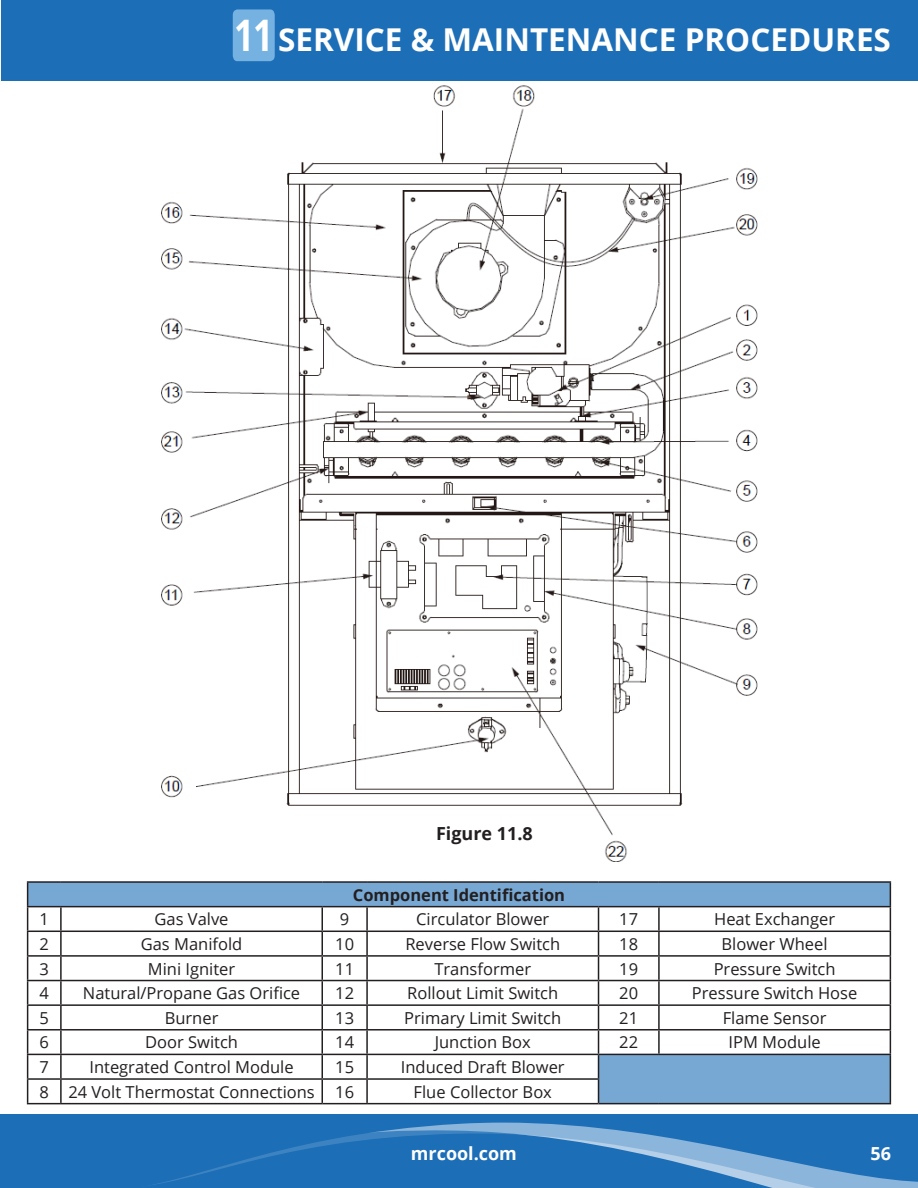
<style>
.page{position:relative;width:918px;height:1188px;background:#fff}
.page>*{position:absolute;margin:0;border:0;box-sizing:border-box;transform-origin:0 0}
.t1{font:700 43.5px "Open Sans";color:#fff;scale:.81 1}
.t2{font:700 31.5px "Open Sans";color:#fff}
.t3{font:700 18px "Open Sans";color:#fff}
.t4{font:700 18px "Open Sans";color:#231f20}
.Blue_Sub_Heads{font:16.5px "Open Sans";color:#231f20}
.Blue_Sub_Heads-2{font:700 16.5px "Open Sans";color:#231f20}
</style>
<div class="page">
<div style="left:0;top:1114px;width:918px;height:74px;background:#1c6eb7"></div>
<div style="left:1px;top:0;width:917px;height:81px;background:#1c6eb7"></div>
<svg style="left:153px;top:1122px;width:765px;height:66px"></svg>
<div style="left:233px;top:9px;width:42px;height:52px;background:#75b2e1"></div>
<img style="left:161px;top:85px;width:597px;height:777px">
<svg style="left:28px;top:883px;width:862px;height:220px"></svg>
<hr style="left:27px;top:881px;width:34px;height:2px;background:#231f20">
<hr style="left:61px;top:881px;width:261px;height:2px;background:#231f20">
<hr style="left:322px;top:881px;width:45px;height:2px;background:#231f20">
<hr style="left:367px;top:881px;width:232px;height:2px;background:#231f20">
<hr style="left:599px;top:881px;width:60px;height:2px;background:#231f20">
<hr style="left:659px;top:881px;width:232px;height:2px;background:#231f20">
<hr style="left:27px;top:906px;width:34px;height:1px;background:#231f20">
<hr style="left:61px;top:906px;width:261px;height:1px;background:#231f20">
<hr style="left:60px;top:907px;width:2px;height:24px;background:#231f20">
<hr style="left:322px;top:906px;width:45px;height:1px;background:#231f20">
<hr style="left:367px;top:906px;width:232px;height:1px;background:#231f20">
<hr style="left:366px;top:907px;width:2px;height:24px;background:#231f20">
<hr style="left:599px;top:906px;width:60px;height:1px;background:#231f20">
<hr style="left:659px;top:906px;width:232px;height:1px;background:#231f20">
<hr style="left:658px;top:907px;width:2px;height:24px;background:#231f20">
<hr style="left:27px;top:931px;width:34px;height:1px;background:#231f20">
<hr style="left:61px;top:931px;width:261px;height:1px;background:#231f20">
<hr style="left:60px;top:932px;width:2px;height:23px;background:#231f20">
<hr style="left:322px;top:931px;width:45px;height:1px;background:#231f20">
<hr style="left:367px;top:931px;width:232px;height:1px;background:#231f20">
<hr style="left:366px;top:932px;width:2px;height:23px;background:#231f20">
<hr style="left:599px;top:931px;width:60px;height:1px;background:#231f20">
<hr style="left:659px;top:931px;width:232px;height:1px;background:#231f20">
<hr style="left:658px;top:932px;width:2px;height:23px;background:#231f20">
<hr style="left:27px;top:955px;width:34px;height:2px;background:#231f20">
<hr style="left:61px;top:955px;width:261px;height:2px;background:#231f20">
<hr style="left:60px;top:957px;width:2px;height:23px;background:#231f20">
<hr style="left:322px;top:955px;width:45px;height:2px;background:#231f20">
<hr style="left:367px;top:955px;width:232px;height:2px;background:#231f20">
<hr style="left:366px;top:957px;width:2px;height:23px;background:#231f20">
<hr style="left:599px;top:955px;width:60px;height:2px;background:#231f20">
<hr style="left:659px;top:955px;width:232px;height:2px;background:#231f20">
<hr style="left:658px;top:957px;width:2px;height:23px;background:#231f20">
<hr style="left:27px;top:980px;width:34px;height:1px;background:#231f20">
<hr style="left:61px;top:980px;width:261px;height:1px;background:#231f20">
<hr style="left:60px;top:981px;width:2px;height:23px;background:#231f20">
<hr style="left:322px;top:980px;width:45px;height:1px;background:#231f20">
<hr style="left:367px;top:980px;width:232px;height:1px;background:#231f20">
<hr style="left:366px;top:981px;width:2px;height:23px;background:#231f20">
<hr style="left:599px;top:980px;width:60px;height:1px;background:#231f20">
<hr style="left:659px;top:980px;width:232px;height:1px;background:#231f20">
<hr style="left:658px;top:981px;width:2px;height:23px;background:#231f20">
<hr style="left:27px;top:1004px;width:34px;height:2px;background:#231f20">
<hr style="left:61px;top:1004px;width:261px;height:2px;background:#231f20">
<hr style="left:60px;top:1006px;width:2px;height:23px;background:#231f20">
<hr style="left:322px;top:1004px;width:45px;height:2px;background:#231f20">
<hr style="left:367px;top:1004px;width:232px;height:2px;background:#231f20">
<hr style="left:366px;top:1006px;width:2px;height:23px;background:#231f20">
<hr style="left:599px;top:1004px;width:60px;height:2px;background:#231f20">
<hr style="left:659px;top:1004px;width:232px;height:2px;background:#231f20">
<hr style="left:658px;top:1006px;width:2px;height:23px;background:#231f20">
<hr style="left:27px;top:1029px;width:34px;height:2px;background:#231f20">
<hr style="left:61px;top:1029px;width:261px;height:2px;background:#231f20">
<hr style="left:60px;top:1031px;width:2px;height:23px;background:#231f20">
<hr style="left:322px;top:1029px;width:45px;height:2px;background:#231f20">
<hr style="left:367px;top:1029px;width:232px;height:2px;background:#231f20">
<hr style="left:366px;top:1031px;width:2px;height:23px;background:#231f20">
<hr style="left:599px;top:1029px;width:60px;height:2px;background:#231f20">
<hr style="left:659px;top:1029px;width:232px;height:2px;background:#231f20">
<hr style="left:658px;top:1031px;width:2px;height:23px;background:#231f20">
<hr style="left:27px;top:1054px;width:34px;height:1px;background:#231f20">
<hr style="left:61px;top:1054px;width:261px;height:1px;background:#231f20">
<hr style="left:60px;top:1055px;width:2px;height:23px;background:#231f20">
<hr style="left:322px;top:1054px;width:45px;height:1px;background:#231f20">
<hr style="left:367px;top:1054px;width:232px;height:1px;background:#231f20">
<hr style="left:366px;top:1055px;width:2px;height:23px;background:#231f20">
<hr style="left:599px;top:1054px;width:60px;height:1px;background:#231f20">
<hr style="left:659px;top:1054px;width:232px;height:1px;background:#231f20">
<hr style="left:27px;top:1078px;width:34px;height:2px;background:#231f20">
<svg style="left:27px;top:883px;width:1px;height:220px"></svg>
<hr style="left:61px;top:1078px;width:261px;height:2px;background:#231f20">
<hr style="left:60px;top:1080px;width:2px;height:23px;background:#231f20">
<hr style="left:322px;top:1078px;width:45px;height:2px;background:#231f20">
<svg style="left:322px;top:907px;width:1px;height:196px"></svg>
<hr style="left:367px;top:1078px;width:232px;height:2px;background:#231f20">
<hr style="left:366px;top:1080px;width:2px;height:23px;background:#231f20">
<svg style="left:598px;top:907px;width:1px;height:196px"></svg>
<svg style="left:890px;top:883px;width:1px;height:220px"></svg>
<hr style="left:27px;top:1103px;width:34px;height:1px;background:#231f20">
<hr style="left:61px;top:1103px;width:261px;height:1px;background:#231f20">
<hr style="left:322px;top:1103px;width:45px;height:1px;background:#231f20">
<hr style="left:367px;top:1103px;width:232px;height:1px;background:#231f20">
<hr style="left:599px;top:1103px;width:60px;height:1px;background:#231f20">
<hr style="left:659px;top:1103px;width:232px;height:1px;background:#231f20">
<p class="t1" style="left:234px;top:5px;width:50px">11</p>
<p class="t2" style="left:278px;top:17px;width:614px">SERVICE &amp; MAINTENANCE PROCEDURES</p>
<p class="t4" style="left:436px;top:821px;width:98px">Figure 11.8</p>
<p class="Blue_Sub_Heads-2" style="left:353px;top:883px;width:214px">Component Identification</p>
<p class="Blue_Sub_Heads" style="left:40px;top:908px;width:11px">1</p>
<p class="Blue_Sub_Heads" style="left:155px;top:908px;width:76px">Gas Valve</p>
<p class="Blue_Sub_Heads" style="left:340px;top:908px;width:11px">9</p>
<p class="Blue_Sub_Heads" style="left:416px;top:908px;width:135px">Circulator Blower</p>
<p class="Blue_Sub_Heads" style="left:619px;top:908px;width:20px">17</p>
<p class="Blue_Sub_Heads" style="left:714px;top:908px;width:122px">Heat Exchanger</p>
<p class="Blue_Sub_Heads" style="left:40px;top:933px;width:11px">2</p>
<p class="Blue_Sub_Heads" style="left:141px;top:933px;width:103px">Gas Manifold</p>
<p class="Blue_Sub_Heads" style="left:335px;top:933px;width:20px">10</p>
<p class="Blue_Sub_Heads" style="left:405px;top:933px;width:156px">Reverse Flow Switch</p>
<p class="Blue_Sub_Heads" style="left:619px;top:933px;width:20px">18</p>
<p class="Blue_Sub_Heads" style="left:722px;top:933px;width:108px">Blower Wheel</p>
<p class="Blue_Sub_Heads" style="left:40px;top:957px;width:11px">3</p>
<p class="Blue_Sub_Heads" style="left:148px;top:957px;width:89px">Mini Igniter</p>
<p class="Blue_Sub_Heads" style="left:335px;top:957px;width:20px">11</p>
<p class="Blue_Sub_Heads" style="left:434px;top:957px;width:98px">Transformer</p>
<p class="Blue_Sub_Heads" style="left:619px;top:957px;width:20px">19</p>
<p class="Blue_Sub_Heads" style="left:714px;top:957px;width:123px">Pressure Switch</p>
<p class="Blue_Sub_Heads" style="left:40px;top:982px;width:11px">4</p>
<p class="Blue_Sub_Heads" style="left:83px;top:982px;width:219px">Natural/Propane Gas Orifice</p>
<p class="Blue_Sub_Heads" style="left:335px;top:982px;width:20px">12</p>
<p class="Blue_Sub_Heads" style="left:407px;top:982px;width:152px">Rollout Limit Switch</p>
<p class="Blue_Sub_Heads" style="left:619px;top:982px;width:20px">20</p>
<p class="Blue_Sub_Heads" style="left:692px;top:982px;width:167px">Pressure Switch Hose</p>
<p class="Blue_Sub_Heads" style="left:40px;top:1006px;width:11px">5</p>
<p class="Blue_Sub_Heads" style="left:165px;top:1006px;width:55px">Burner</p>
<p class="Blue_Sub_Heads" style="left:335px;top:1006px;width:20px">13</p>
<p class="Blue_Sub_Heads" style="left:404px;top:1006px;width:158px">Primary Limit Switch</p>
<p class="Blue_Sub_Heads" style="left:619px;top:1006px;width:20px">21</p>
<p class="Blue_Sub_Heads" style="left:723px;top:1006px;width:105px">Flame Sensor</p>
<p class="Blue_Sub_Heads" style="left:40px;top:1031px;width:11px">6</p>
<p class="Blue_Sub_Heads" style="left:145px;top:1031px;width:94px">Door Switch</p>
<p class="Blue_Sub_Heads" style="left:335px;top:1031px;width:20px">14</p>
<p class="Blue_Sub_Heads" style="left:435px;top:1031px;width:98px">Junction Box</p>
<p class="Blue_Sub_Heads" style="left:619px;top:1031px;width:20px">22</p>
<p class="Blue_Sub_Heads" style="left:729px;top:1031px;width:94px">IPM Module</p>
<p class="Blue_Sub_Heads" style="left:40px;top:1056px;width:11px">7</p>
<p class="Blue_Sub_Heads" style="left:89px;top:1056px;width:206px">Integrated Control Module</p>
<p class="Blue_Sub_Heads" style="left:335px;top:1056px;width:20px">15</p>
<p class="Blue_Sub_Heads" style="left:401px;top:1056px;width:165px">Induced Draft Blower</p>
<p class="Blue_Sub_Heads" style="left:40px;top:1080px;width:11px">8</p>
<p class="Blue_Sub_Heads" style="left:68px;top:1080px;width:248px">24 Volt Thermostat Connections</p>
<p class="Blue_Sub_Heads" style="left:335px;top:1080px;width:20px">16</p>
<p class="Blue_Sub_Heads" style="left:414px;top:1080px;width:140px">Flue Collector Box</p>
<p class="t3" style="left:411px;top:1140px;width:108px">mrcool.com</p>
<p class="t3" style="left:870px;top:1140px;width:22px">56</p>
</div>
